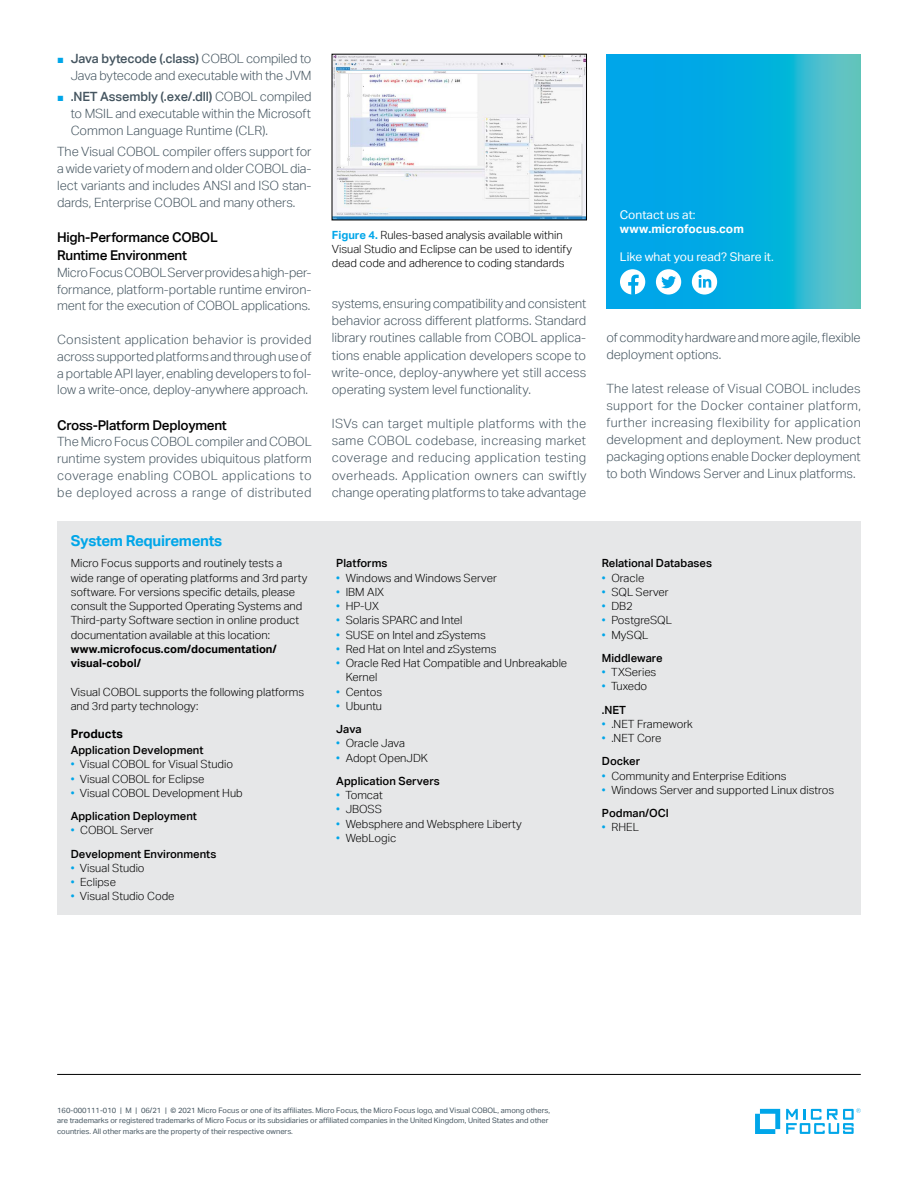
<style>
.page{position:relative;width:918px;height:1188px;background:#fff}
.page>*{position:absolute;margin:0;border:0;box-sizing:border-box;transform-origin:0 0}
.subhead_10_13-blue{font:700 15px "Aktiv Grotesk";letter-spacing:-.02em;color:#00a6e9}
.subhead_9_12_first_l{font:500 13.5px/18.3px "Aktiv Grotesk";letter-spacing:-.02em;color:#000}
.body_8_5_11-grey{font:300 12.75px/16.8px "Aktiv Grotesk";letter-spacing:-.005em;color:#455560;text-align:justify}
.Contact_8_9_5-regula{font:12px "Aktiv Grotesk";color:#fff}
.Contact_URL_8_9_5-bo{font:700 12px "Aktiv Grotesk";color:#fff}
.caption_7_9_5_italic{font:700 12px "Aktiv Grotesk";color:#000}
.caption_7_9_5_italic-2{font:300 11.25px/14.2px "Aktiv Grotesk";color:#000}
.caption_7_9_5_italic-3{font:500 11.25px "Aktiv Grotesk";color:#000}
.caption_7_5_9_5{font:300 11.25px/14.2px "Aktiv Grotesk";color:#000}
.mousetype-legal_5_7{font:7.5px/10.5px "Aktiv Grotesk";color:#455560}
.s1{font-family:"Arial";font-weight:400;font-size:11.25px;color:#00a6e9}
.s2{font-weight:500}
.s3{font-weight:700}
.s4{color:#00a6e9}
.s5{font-weight:700;color:#00a6e9}
</style>
<div class="page">
<hr style="left:57px;top:1074px;width:804px;height:1px;background:#000">
<img style="left:334px;top:56px;width:251px;height:162px">
<div style="left:57px;top:522px;width:804px;height:393px;background:#e6e7e8"></div>
<svg style="left:755px;top:1109px;width:25px;height:25px"></svg>
<svg style="left:786px;top:1108px;width:75px;height:26px"></svg>
<svg style="left:606px;top:54px;width:255px;height:254px;background:#12afdd"></svg>
<div style="left:620px;top:269px;width:25px;height:26px;background:#fff;border-radius:50%"></div>
<svg style="left:628px;top:275px;width:11px;height:20px"></svg>
<div style="left:656px;top:269px;width:25px;height:26px;background:#fff;border-radius:50%"></div>
<svg style="left:661px;top:276px;width:15px;height:12px"></svg>
<div style="left:692px;top:269px;width:25px;height:26px;background:#fff;border-radius:50%"></div>
<svg style="left:699px;top:275px;width:12px;height:13px"></svg>
<p class="body_8_5_11-grey" style="left:57px;top:50px;width:256px;text-align:right"><span class="s1">■</span> <span class="s2">Java bytecode (.class)</span> COBOL compiled to<br>Java bytecode and executable with the JVM</p>
<p class="body_8_5_11-grey" style="left:71px;top:88px;width:242px;text-indent:-13px"><span class="s1">■</span> <span class="s2">.NET Assembly (.exe/.dll)</span> COBOL compiled to MSIL and executable within the Microsoft Common Language Runtime (CLR).</p>
<p class="body_8_5_11-grey" style="left:57px;top:143px;width:256px">The Visual COBOL compiler offers support for a wide variety of modern and older COBOL dia&shy;lect variants and includes ANSI and ISO stan&shy;dards, Enterprise COBOL and many others.</p>
<p class="subhead_9_12_first_l" style="left:57px;top:228px;width:162px">High-Performance COBOL<br>Runtime Environment</p>
<p class="body_8_5_11-grey" style="left:57px;top:264px;width:255px">Micro Focus COBOL Server provides a high-per&shy;formance, platform-portable runtime environ&shy;ment for the execution of COBOL applications.</p>
<p class="body_8_5_11-grey" style="left:57px;top:331px;width:256px">Consistent application behavior is provided across supported platforms and through use of a portable API layer, enabling developers to fol&shy;low a write-once, deploy-anywhere approach.</p>
<p class="subhead_9_12_first_l" style="left:57px;top:415px;width:171px">Cross-Platform Deployment</p>
<p class="body_8_5_11-grey" style="left:57px;top:433px;width:256px">The Micro Focus COBOL compiler and COBOL runtime system provides ubiquitous platform coverage enabling COBOL applications to be deployed across a range of distributed</p>
<p class="subhead_10_13-blue" style="left:71px;top:531px;width:153px">System Requirements</p>
<p class="caption_7_9_5_italic-2" style="left:71px;top:556px;width:238px">Micro Focus supports and routinely tests a wide range of operating platforms and 3rd party software. For versions specific details, please consult the Supported Operating Systems and Third-party Software section in online product documentation available at this location: <span class="s3">www.microfocus.com/documentation/ visual-cobol/</span></p>
<p class="caption_7_9_5_italic-2" style="left:71px;top:684px;width:235px">Visual COBOL supports the following platforms and 3rd party technology:</p>
<p class="caption_7_9_5_italic" style="left:71px;top:727px;width:54px">Products</p>
<p class="caption_7_9_5_italic-3" style="left:71px;top:743px;width:134px">Application Development</p>
<p class="caption_7_9_5_italic-2" style="left:71px;top:757px;width:164px"><span class="s4">•</span> Visual COBOL for Visual Studio</p>
<p class="caption_7_9_5_italic-2" style="left:71px;top:771px;width:135px"><span class="s4">•</span> Visual COBOL for Eclipse</p>
<p class="caption_7_9_5_italic-2" style="left:71px;top:786px;width:174px"><span class="s4">•</span> Visual COBOL Development Hub</p>
<p class="caption_7_9_5_italic-3" style="left:71px;top:809px;width:128px">Application Deployment</p>
<p class="caption_7_9_5_italic-2" style="left:71px;top:823px;width:84px"><span class="s4">•</span> COBOL Server</p>
<p class="caption_7_9_5_italic-3" style="left:71px;top:847px;width:147px">Development Environments</p>
<p class="caption_7_9_5_italic-2" style="left:71px;top:861px;width:75px"><span class="s4">•</span> Visual Studio</p>
<p class="caption_7_9_5_italic-2" style="left:71px;top:875px;width:47px"><span class="s4">•</span> Eclipse</p>
<p class="caption_7_9_5_italic-2" style="left:71px;top:889px;width:105px"><span class="s4">•</span> Visual Studio Code</p>
<p class="caption_7_5_9_5" style="left:332px;top:228px;width:242px"><span class="s5">Figure 4.</span> Rules-based analysis available within<br>Visual Studio and Eclipse can be used to identify dead code and adherence to coding standards</p>
<p class="body_8_5_11-grey" style="left:332px;top:294px;width:256px;line-height:17.2px">systems, ensuring compatibility and consistent behavior across different platforms. Standard library routines callable from COBOL applica&shy;tions enable application developers scope to write-once, deploy-anywhere yet still access operating system level functionality.</p>
<p class="body_8_5_11-grey" style="left:332px;top:415px;width:256px">ISVs can target multiple platforms with the same COBOL codebase, increasing market coverage and reducing application testing overheads. Application owners can swiftly change operating platforms to take advantage</p>
<p class="Contact_8_9_5-regula" style="left:620px;top:207px;width:77px">Contact us at:</p>
<p class="Contact_URL_8_9_5-bo" style="left:620px;top:221px;width:125px">www.microfocus.com</p>
<p class="Contact_8_9_5-regula" style="left:620px;top:250px;width:155px">Like what you read? Share it.</p>
<p class="body_8_5_11-grey" style="left:606px;top:329px;width:256px">of commodity hardware and more agile, flexible deployment options.</p>
<p class="body_8_5_11-grey" style="left:606px;top:380px;width:256px">The latest release of Visual COBOL includes support for the Docker container platform, further increasing flexibility for application development and deployment. New product packaging options enable Docker deployment to both Windows Server and Linux platforms.</p>
<p class="caption_7_9_5_italic-3" style="left:336px;top:557px;width:53px">Platforms</p>
<p class="caption_7_9_5_italic-2" style="left:336px;top:571px;width:162px"><span class="s4">•</span> Windows and Windows Server</p>
<p class="caption_7_9_5_italic-2" style="left:336px;top:585px;width:49px"><span class="s4">•</span> IBM AIX</p>
<p class="caption_7_9_5_italic-2" style="left:336px;top:599px;width:44px"><span class="s4">•</span> HP-UX</p>
<p class="caption_7_9_5_italic-2" style="left:336px;top:613px;width:128px"><span class="s4">•</span> Solaris SPARC and Intel</p>
<p class="caption_7_9_5_italic-2" style="left:336px;top:628px;width:151px"><span class="s4">•</span> SUSE on Intel and zSystems</p>
<p class="caption_7_9_5_italic-2" style="left:336px;top:642px;width:162px"><span class="s4">•</span> Red Hat on Intel and zSystems</p>
<p class="caption_7_9_5_italic-2" style="left:346px;top:656px;width:223px;text-indent:-9px"><span class="s4">•</span> Oracle Red Hat Compatible and Unbreakable<br>Kernel</p>
<p class="caption_7_9_5_italic-2" style="left:336px;top:685px;width:47px"><span class="s4">•</span> Centos</p>
<p class="caption_7_9_5_italic-2" style="left:336px;top:699px;width:47px"><span class="s4">•</span> Ubuntu</p>
<p class="caption_7_9_5_italic-3" style="left:336px;top:722px;width:27px">Java</p>
<p class="caption_7_9_5_italic-2" style="left:336px;top:736px;width:70px"><span class="s4">•</span> Oracle Java</p>
<p class="caption_7_9_5_italic-2" style="left:336px;top:751px;width:93px"><span class="s4">•</span> Adopt OpenJDK</p>
<p class="caption_7_9_5_italic-3" style="left:336px;top:774px;width:105px">Application Servers</p>
<p class="caption_7_9_5_italic-2" style="left:336px;top:788px;width:48px"><span class="s4">•</span> Tomcat</p>
<p class="caption_7_9_5_italic-2" style="left:336px;top:802px;width:47px"><span class="s4">•</span> JBOSS</p>
<p class="caption_7_9_5_italic-2" style="left:336px;top:817px;width:187px"><span class="s4">•</span> Websphere and Websphere Liberty</p>
<p class="caption_7_9_5_italic-2" style="left:336px;top:831px;width:61px"><span class="s4">•</span> WebLogic</p>
<p class="caption_7_9_5_italic-3" style="left:602px;top:557px;width:112px">Relational Databases</p>
<p class="caption_7_9_5_italic-2" style="left:602px;top:571px;width:44px"><span class="s4">•</span> Oracle</p>
<p class="caption_7_9_5_italic-2" style="left:602px;top:585px;width:68px"><span class="s4">•</span> SQL Server</p>
<p class="caption_7_9_5_italic-2" style="left:602px;top:599px;width:33px"><span class="s4">•</span> DB2</p>
<p class="caption_7_9_5_italic-2" style="left:602px;top:613px;width:72px"><span class="s4">•</span> PostgreSQL</p>
<p class="caption_7_9_5_italic-2" style="left:602px;top:628px;width:48px"><span class="s4">•</span> MySQL</p>
<p class="caption_7_9_5_italic-3" style="left:602px;top:651px;width:62px">Middleware</p>
<p class="caption_7_9_5_italic-2" style="left:602px;top:665px;width:56px"><span class="s4">•</span> TXSeries</p>
<p class="caption_7_9_5_italic-2" style="left:602px;top:679px;width:47px"><span class="s4">•</span> Tuxedo</p>
<p class="caption_7_9_5_italic-3" style="left:602px;top:703px;width:26px">.NET</p>
<p class="caption_7_9_5_italic-2" style="left:602px;top:717px;width:92px"><span class="s4">•</span> .NET Framework</p>
<p class="caption_7_9_5_italic-2" style="left:602px;top:731px;width:61px"><span class="s4">•</span> .NET Core</p>
<p class="caption_7_9_5_italic-3" style="left:602px;top:755px;width:40px">Docker</p>
<p class="caption_7_9_5_italic-2" style="left:602px;top:769px;width:186px"><span class="s4">•</span> Community and Enterprise Editions</p>
<p class="caption_7_9_5_italic-2" style="left:602px;top:783px;width:234px"><span class="s4">•</span> Windows Server and supported Linux distros</p>
<p class="caption_7_9_5_italic-3" style="left:602px;top:806px;width:69px">Podman/OCI</p>
<p class="caption_7_9_5_italic-2" style="left:602px;top:820px;width:38px"><span class="s4">•</span> RHEL</p>
<p class="mousetype-legal_5_7" style="left:57px;top:1105px;width:494px">160-000111-010 | M | 06/21 | © 2021 Micro Focus or one of its affiliates. Micro Focus, the Micro Focus logo, and Visual COBOL, among others, are trademarks or registered trademarks of Micro Focus or its subsidiaries or affiliated companies in the United Kingdom, United States and other countries. All other marks are the property of their respective owners.</p>
</div>
